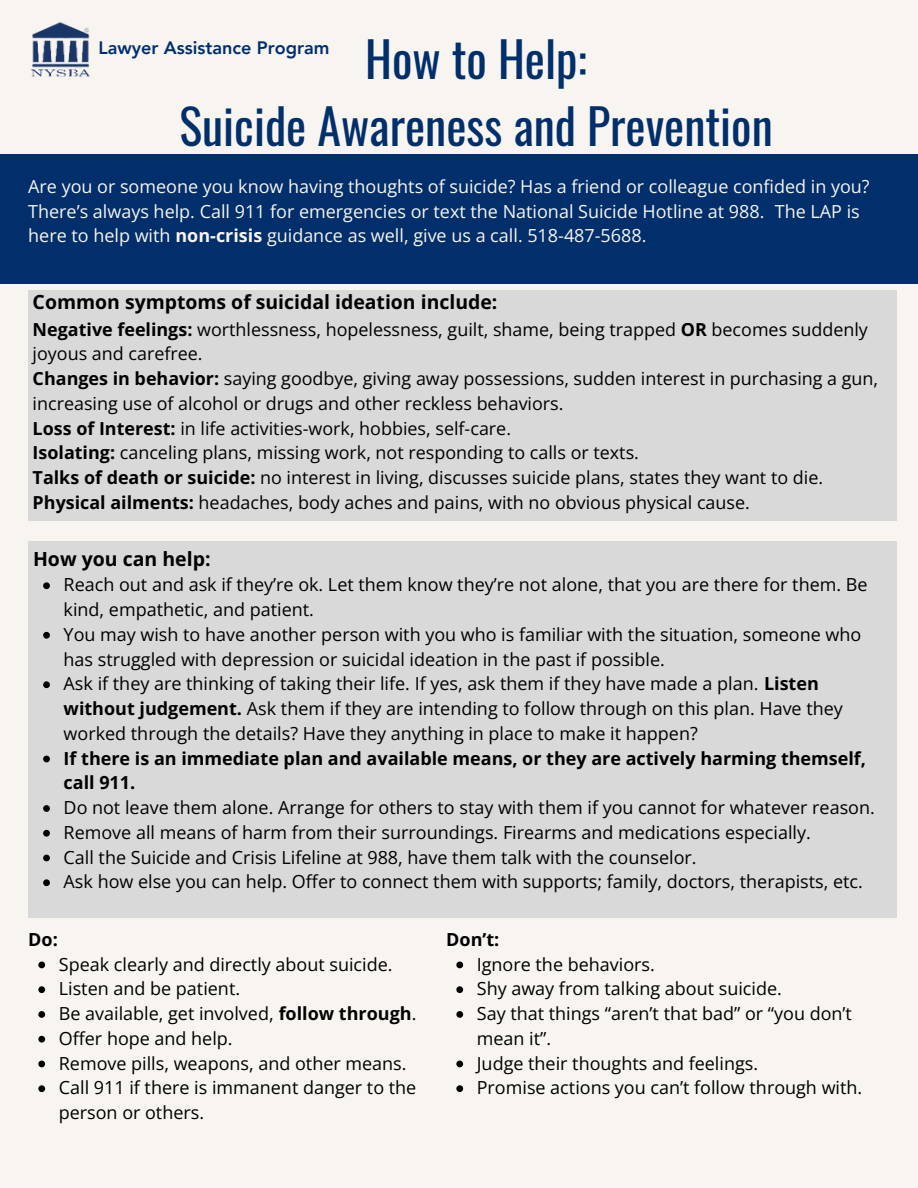
<style>
.page{position:relative;width:918px;height:1188px;background:#f8f4ef}
.page>*{position:absolute;margin:0;border:0;box-sizing:border-box;transform-origin:0 0}
.t1{font:48px/66.3px "Oswald";color:#002f6c;text-align:center}
.t2{font:700 19.5px "Open Sans";color:#000}
.t3{font:18px/24.8px "Open Sans";color:#000}
.t4{font:18px/24.8px "Open Sans";color:#f8f4ef}
.t5{font:700 18px/24.8px "Open Sans";color:#000}
.t6{font:800 18px "Avenir LT Pro";color:#002f6c}
.s1{font-weight:700}
</style>
<div class="page">
<div style="left:28px;top:290px;width:868px;height:230px;background:#d9d9d9"></div>
<div style="left:0;top:155px;width:918px;height:129px;background:#002f6c"></div>
<div style="left:28px;top:541px;width:869px;height:376px;background:#d9d9d9"></div>
<img style="left:30px;top:22px;width:60px;height:55px">
<svg style="left:43px;top:582px;width:7px;height:7px"></svg>
<svg style="left:43px;top:632px;width:7px;height:7px"></svg>
<svg style="left:43px;top:681px;width:7px;height:7px"></svg>
<svg style="left:43px;top:756px;width:7px;height:6px"></svg>
<svg style="left:43px;top:805px;width:7px;height:7px"></svg>
<svg style="left:43px;top:830px;width:7px;height:7px"></svg>
<svg style="left:43px;top:855px;width:7px;height:6px"></svg>
<svg style="left:43px;top:879px;width:7px;height:7px"></svg>
<svg style="left:38px;top:962px;width:7px;height:6px"></svg>
<svg style="left:38px;top:986px;width:7px;height:7px"></svg>
<svg style="left:38px;top:1011px;width:7px;height:7px"></svg>
<svg style="left:38px;top:1036px;width:7px;height:7px"></svg>
<svg style="left:38px;top:1061px;width:7px;height:6px"></svg>
<svg style="left:38px;top:1085px;width:7px;height:7px"></svg>
<svg style="left:456px;top:962px;width:7px;height:6px"></svg>
<svg style="left:456px;top:986px;width:7px;height:7px"></svg>
<svg style="left:456px;top:1011px;width:7px;height:7px"></svg>
<svg style="left:456px;top:1061px;width:7px;height:6px"></svg>
<svg style="left:456px;top:1085px;width:7px;height:7px"></svg>
<p class="t1" style="left:180px;top:25px;width:595px">How to Help:<br>Suicide Awareness and Prevention</p>
<p class="t6" style="left:98px;top:41px;width:232px">Lawyer Assistance Program</p>
<p class="t4" style="left:28px;top:174px;width:843px">Are you or someone you know having thoughts of suicide? Has a friend or colleague confided in you?<br>There’s always help. Call 911 for emergencies or text the National Suicide Hotline at 988. The LAP is here to help with <span class="s1">non-crisis</span> guidance as well, give us a call. 518-487-5688.</p>
<h2 class="t2" style="left:33px;top:288px;width:466px">Common symptoms of suicidal ideation include:</h2>
<p class="t3" style="left:33px;top:316px;width:837px"><span class="s1">Negative feelings:</span> worthlessness, hopelessness, guilt, shame, being trapped <span class="s1">OR</span> becomes suddenly joyous and carefree.</p>
<p class="t3" style="left:33px;top:366px;width:847px"><span class="s1">Changes in behavior:</span> saying goodbye, giving away possessions, sudden interest in purchasing a gun, increasing use of alcohol or drugs and other reckless behaviors.</p>
<p class="t3" style="left:33px;top:415px;width:480px"><span class="s1">Loss of Interest:</span> in life activities-work, hobbies, self-care.</p>
<p class="t3" style="left:33px;top:440px;width:608px"><span class="s1">Isolating:</span> canceling plans, missing work, not responding to calls or texts.</p>
<p class="t3" style="left:33px;top:465px;width:792px"><span class="s1">Talks of death or suicide:</span> no interest in living, discusses suicide plans, states they want to die.</p>
<p class="t3" style="left:33px;top:490px;width:719px"><span class="s1">Physical ailments:</span> headaches, body aches and pains, with no obvious physical cause.</p>
<h1 class="t2" style="left:33px;top:545px;width:179px">How you can help:</h1>
<h2 class="t3" style="left:64px;top:572px;width:805px">Reach out and ask if they’re ok. Let them know they’re not alone, that you are there for them. Be kind, empathetic, and patient.</h2>
<p class="t3" style="left:64px;top:622px;width:799px">You may wish to have another person with you who is familiar with the situation, someone who has struggled with depression or suicidal ideation in the past if possible.</p>
<p class="t3" style="left:64px;top:671px;width:781px">Ask if they are thinking of taking their life. If yes, ask them if they have made a plan. <span class="s1">Listen without judgement.</span> Ask them if they are intending to follow through on this plan. Have they worked through the details? Have they anything in place to make it happen?</p>
<p class="t5" style="left:64px;top:745px;width:804px">If there is an immediate plan and available means, or they are actively harming themself, call 911.</p>
<p class="t3" style="left:64px;top:795px;width:813px">Do not leave them alone. Arrange for others to stay with them if you cannot for whatever reason.</p>
<p class="t3" style="left:64px;top:820px;width:749px">Remove all means of harm from their surroundings. Firearms and medications especially.</p>
<p class="t3" style="left:64px;top:844px;width:634px">Call the Suicide and Crisis Lifeline at 988, have them talk with the counselor.</p>
<p class="t3" style="left:64px;top:869px;width:801px">Ask how else you can help. Offer to connect them with supports; family, doctors, therapists, etc.</p>
<p class="t5" style="left:28px;top:926px;width:31px">Do:</p>
<h2 class="t3" style="left:59px;top:951px;width:335px">Speak clearly and directly about suicide.</h2>
<p class="t3" style="left:59px;top:976px;width:183px">Listen and be patient.</p>
<p class="t3" style="left:59px;top:1001px;width:359px">Be available, get involved, <span class="s1">follow through</span>.</p>
<p class="t3" style="left:59px;top:1025px;width:175px">Offer hope and help.</p>
<p class="t3" style="left:59px;top:1050px;width:349px">Remove pills, weapons, and other means.</p>
<p class="t3" style="left:59px;top:1075px;width:359px">Call 911 if there is immanent danger to the person or others.</p>
<p class="t5" style="left:446px;top:926px;width:55px">Don’t:</p>
<h2 class="t3" style="left:477px;top:951px;width:180px">Ignore the behaviors.</h2>
<p class="t3" style="left:477px;top:976px;width:307px">Shy away from talking about suicide.</p>
<p class="t3" style="left:477px;top:1001px;width:377px">Say that things “aren’t that bad” or “you don’t mean it”.</p>
<p class="t3" style="left:477px;top:1050px;width:283px">Judge their thoughts and feelings.</p>
<p class="t3" style="left:477px;top:1075px;width:387px">Promise actions you can’t follow through with.</p>
</div>
